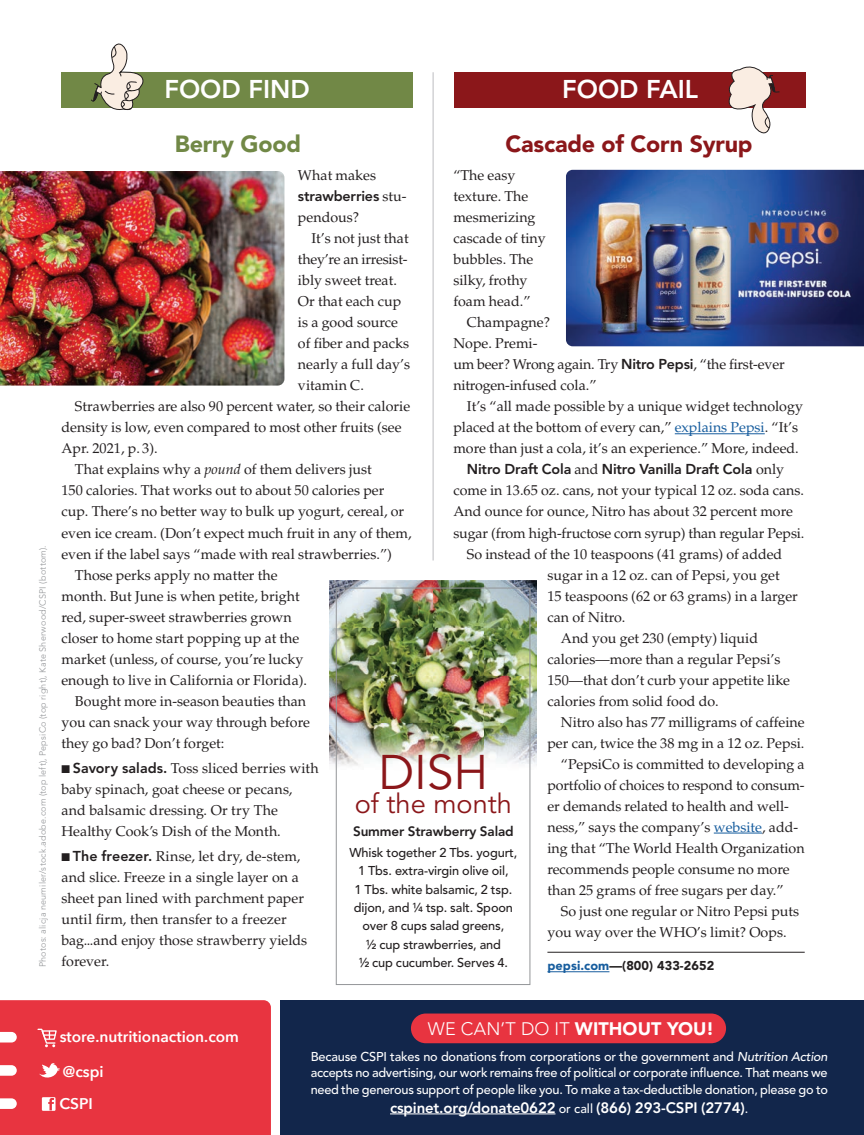
<style>
.page{position:relative;width:864px;height:1135px;background:#fff}
.page>*{position:absolute;margin:0;border:0;box-sizing:border-box;transform-origin:0 0}
.t1{font:48.15px "Avenir LT Std";color:#8b171a}
.t2{font:27.15px "Avenir LT Std";color:#8b171a}
.t3{font:800 25.5px "Avenir LT Std";color:#fff}
.t4{font:900 23.25px "Avenir LT Std";letter-spacing:-.01em;color:#8b171a}
.t5{font:900 23.25px "Avenir LT Std";letter-spacing:-.01em;color:#718846}
.t6{font:300 18px "Avenir LT Std";letter-spacing:.01em;color:#fff}
.t7{font:600 15.45px/32.4px "Avenir Next";color:#fff}
.t8{font:800 15px "Avenir LT Std";letter-spacing:-.01em;color:#fff}
.t9{font:14.25px/21px "Palatino LT Std";color:#231f20}
.t10{font:800 14.25px "Avenir LT Std";letter-spacing:-.01em;color:#231f20}
.t11{font:800 13.5px "Avenir LT Std";letter-spacing:-.01em;color:#231f20}
.t12{font:500 12.75px/16.5px "Avenir LT Std";letter-spacing:-.02em;color:#fff;text-align:justify}
.t13{font:500 12.75px/18.3px "Avenir LT Std";letter-spacing:-.01em;color:#231f20;text-align:center}
.t14{font:900 12.75px "Avenir LT Std";letter-spacing:.005em;color:#231f20}
.t15{font:300 9px "Avenir LT Std";letter-spacing:.025em;color:#939598}
.s1{font-family:"Palatino LT Std";font-weight:400}
.s2{font-style:italic}
.s3{font-family:"Avenir LT Std";font-weight:800}
.s4{color:#175d9e}
.s5{font-weight:900}
.s6{font-weight:500;font-size:12.75px}
</style>
<div class="page">
<img style="left:329px;top:580px;width:207px;height:191px">
<hr style="left:432px;top:72px;width:1px;height:488px;background:#bcbdc0">
<hr style="left:674px;top:433px;width:90px;height:1px;background:#175d9e">
<hr style="left:713px;top:832px;width:48px;height:1px;background:#175d9e">
<hr style="left:547px;top:951px;width:257px;height:1px;background:#231f20">
<hr style="left:547px;top:971px;width:62px;height:1px;background:#175d9e">
<div style="left:61px;top:72px;width:351px;height:35px;background:#718846"></div>
<div style="left:454px;top:72px;width:351px;height:35px;background:#8b171a"></div>
<svg style="left:724px;top:66px;width:55px;height:68px"></svg>
<svg style="left:90px;top:43px;width:57px;height:67px"></svg>
<div style="left:336px;top:587px;width:194px;height:397px;border:1px solid #939598"></div>
<div style="left:279px;top:999px;width:584px;height:135px;background:#12264b"></div>
<hr style="left:390px;top:1113px;width:165px;height:1px;background:#fff">
<div style="left:411px;top:1013px;width:314px;height:30px;background:#e83440;border-radius:15px"></div>
<img style="left:566px;top:170px;width:297px;height:176px">
<img style="left:0;top:171px;width:284px;height:214px">
<div style="left:0;top:1000px;width:271px;height:135px;background:#e83440"></div>
<h3 class="t3" style="left:164px;top:74px;width:147px">FOOD FIND</h3>
<h3 class="t3" style="left:562px;top:74px;width:137px">FOOD FAIL</h3>
<p class="t15" style="left:38px;top:967px;width:423px;rotate:-90deg">Photos: alicja neumiler/stock.adobe.com (top left), PepsiCo (top right), Kate Sherwood/CSPI (bottom).</p>
<h3 class="t5" style="left:175px;top:129px;width:128px">Berry Good</h3>
<h3 class="t4" style="left:505px;top:129px;width:248px">Cascade of Corn Syrup</h3>
<p class="t9" style="left:298px;top:165px;width:80px">What makes</p>
<p class="t10" style="left:298px;top:188px;width:110px">strawberries <span class="s1">stu -</span></p>
<p class="t9" style="left:298px;top:207px;width:63px">pendous?</p>
<p class="t9" style="left:311px;top:228px;width:99px">It’s not just that</p>
<p class="t9" style="left:298px;top:249px;width:111px">they’re an irresist-</p>
<p class="t9" style="left:298px;top:270px;width:100px">ibly sweet treat.</p>
<p class="t9" style="left:298px;top:291px;width:105px">Or that each cup</p>
<p class="t9" style="left:298px;top:312px;width:102px">is a good source</p>
<p class="t9" style="left:298px;top:333px;width:113px">of ber and packs</p>
<p class="t9" style="left:298px;top:354px;width:114px">nearly a full day’s</p>
<p class="t9" style="left:298px;top:375px;width:67px">vitamin C.</p>
<p class="t9" style="left:75px;top:396px;width:336px">Strawberries are also 90 percent water, so their calorie</p>
<p class="t9" style="left:61px;top:417px;width:341px">density is low, even compared to most other fruits (see</p>
<p class="t9" style="left:61px;top:438px;width:98px">Apr. 2021, p. 3).</p>
<p class="t9" style="left:75px;top:459px;width:298px">That explains why a <span class="s2">pound</span> of them delivers just</p>
<p class="t9" style="left:61px;top:480px;width:324px">150 calories. That works out to about 50 calories per</p>
<p class="t9" style="left:61px;top:501px;width:344px">cup. There’s no better way to bulk up yogurt, cereal, or</p>
<p class="t9" style="left:61px;top:522px;width:351px">even ice cream. (Don’t expect much fruit in any of them,</p>
<p class="t9" style="left:61px;top:543px;width:332px">even if the label says “made with real strawberries.”)</p>
<p class="t9" style="left:75px;top:564px;width:204px">Those perks apply no matter the</p>
<p class="t9" style="left:61px;top:585px;width:240px">month. But June is when petite, bright</p>
<p class="t9" style="left:61px;top:606px;width:232px">red, super-sweet strawberries grown</p>
<p class="t9" style="left:61px;top:627px;width:239px">closer to home start popping up at the</p>
<p class="t9" style="left:61px;top:648px;width:243px">market (unless, of course, you’re lucky</p>
<p class="t9" style="left:61px;top:669px;width:247px">enough to live in California or Florida).</p>
<p class="t9" style="left:75px;top:690px;width:233px">Bought more in-season beauties than</p>
<p class="t9" style="left:61px;top:711px;width:250px">you can snack your way through before</p>
<p class="t9" style="left:61px;top:732px;width:164px">they go bad? Don’t forget:</p>
<p class="t9" style="left:61px;top:757px;width:259px">■ <span class="s3">Savory salads.</span> Toss sliced berries with baby spinach, goat cheese or pecans, and balsamic dressing. Or try The Healthy Cook’s Dish of the Month.</p>
<p class="t9" style="left:61px;top:846px;width:247px">■ <span class="s3">The freezer.</span> Rinse, let dry, de-stem, and slice. Freeze in a single layer on a sheet pan lined with parchment paper until rm, then transfer to a freezer bag...and enjoy those strawberry yields forever.</p>
<p class="t9" style="left:453px;top:165px;width:94px">“The easy texture. The mesmerizing cascade of tiny bubbles. The silky, frothy foam head.”</p>
<p class="t9" style="left:453px;top:312px;width:332px;text-indent:13px">Champagne?<br>Nope. Premi-<br>um beer? Wrong again. Try <span class="s3">Nitro Pepsi</span>, “the rst-ever nitrogen-infused cola.”</p>
<p class="t9" style="left:453px;top:396px;width:351px;text-indent:13px">It’s “all made possible by a unique widget technology placed at the bottom of every can,” <span class="s4">explains Pepsi</span>. “It’s more than just a cola, it’s an experience.” More, indeed.</p>
<p class="t10" style="left:466px;top:461px;width:318px">Nitro Draft Cola <span class="s1">and</span> Nitro Vanilla Draft Cola <span class="s1">only</span></p>
<p class="t9" style="left:453px;top:480px;width:352px">come in 13.65 oz. cans, not your typical 12 oz. soda cans.</p>
<p class="t9" style="left:453px;top:501px;width:341px">And ounce for ounce, Nitro has about 32 percent more</p>
<p class="t9" style="left:453px;top:522px;width:352px">sugar (from high-fructose corn syrup) than regular Pepsi.</p>
<p class="t9" style="left:466px;top:543px;width:317px">So instead of the 10 teaspoons (41 grams) of added</p>
<p class="t9" style="left:547px;top:564px;width:234px">sugar in a 12 oz. can of Pepsi, you get</p>
<p class="t9" style="left:547px;top:585px;width:252px">15 teaspoons (62 or 63 grams) in a larger</p>
<p class="t9" style="left:547px;top:606px;width:80px">can of Nitro.</p>
<p class="t9" style="left:560px;top:627px;width:198px">And you get 230 (empty) liquid</p>
<p class="t9" style="left:547px;top:648px;width:234px">calories—more than a regular Pepsi’s</p>
<p class="t9" style="left:547px;top:669px;width:244px">150—that don’t curb your appetite like</p>
<p class="t9" style="left:547px;top:690px;width:173px">calories from solid food do.</p>
<p class="t9" style="left:560px;top:711px;width:245px">Nitro also has 77 milligrams of caffeine</p>
<p class="t9" style="left:547px;top:732px;width:258px">per can, twice the 38 mg in a 12 oz. Pepsi.</p>
<p class="t9" style="left:560px;top:753px;width:245px">“PepsiCo is committed to developing a</p>
<p class="t9" style="left:547px;top:774px;width:259px">portfolio of choices to respond to consum-</p>
<p class="t9" style="left:547px;top:795px;width:243px">er demands related to health and well-</p>
<p class="t9" style="left:547px;top:816px;width:252px">ness,” says the company’s <span class="s4">website</span>, add-</p>
<p class="t9" style="left:547px;top:837px;width:259px">ing that “The World Health Organization</p>
<p class="t9" style="left:547px;top:858px;width:243px">recommends people consume no more</p>
<p class="t9" style="left:547px;top:879px;width:237px">than 25 grams of free sugars per day.”</p>
<p class="t9" style="left:560px;top:900px;width:240px">So just one regular or Nitro Pepsi puts</p>
<p class="t9" style="left:547px;top:921px;width:240px">you way over the WHO’s limit? Oops.</p>
<p class="t14" style="left:547px;top:958px;width:168px"><span class="s4">pepsi.com</span>—(800) 433-2652</p>
<h1 class="t1" style="left:378px;top:744px;width:112px">DISH</h1>
<h2 class="t2" style="left:354px;top:788px;width:159px">of the month</h2>
<p class="t11" style="left:353px;top:822px;width:162px">Summer Strawberry Salad</p>
<p class="t13" style="left:349px;top:843px;width:169px">Whisk together 2 Tbs. yogurt,<br>1 Tbs. extra-virgin olive oil,<br>1 Tbs. white balsamic, 2 tsp. dijon, and ¼ tsp. salt. Spoon over 8 cups salad greens,<br>½ cup strawberries, and<br>½ cup cucumber. Serves 4.</p>
<p class="t7" style="left:60px;top:1019px;width:181px">store.nutritionaction.com</p>
<p class="t7" style="left:59px;top:1054px;width:46px">@cspi<br>CSPI</p>
<p class="t6" style="left:427px;top:1018px;width:287px">WE CAN’T DO IT <span class="s5">WITHOUT YOU!</span></p>
<p class="t12" style="left:310px;top:1048px;width:518px">Because CSPI takes no donations from corporations or the government and <span class="s2">Nutrition Action </span>accepts no advertising, our work remains free of political or corporate influence. That means we need the generous support of people like you. To make a tax-deductible donation, please go to</p>
<p class="t8" style="left:390px;top:1098px;width:359px">cspinet.org/donate0622 <span class="s6">or call</span> (866) 293-CSPI (2774)<span class="s6">.</span></p>
</div>
